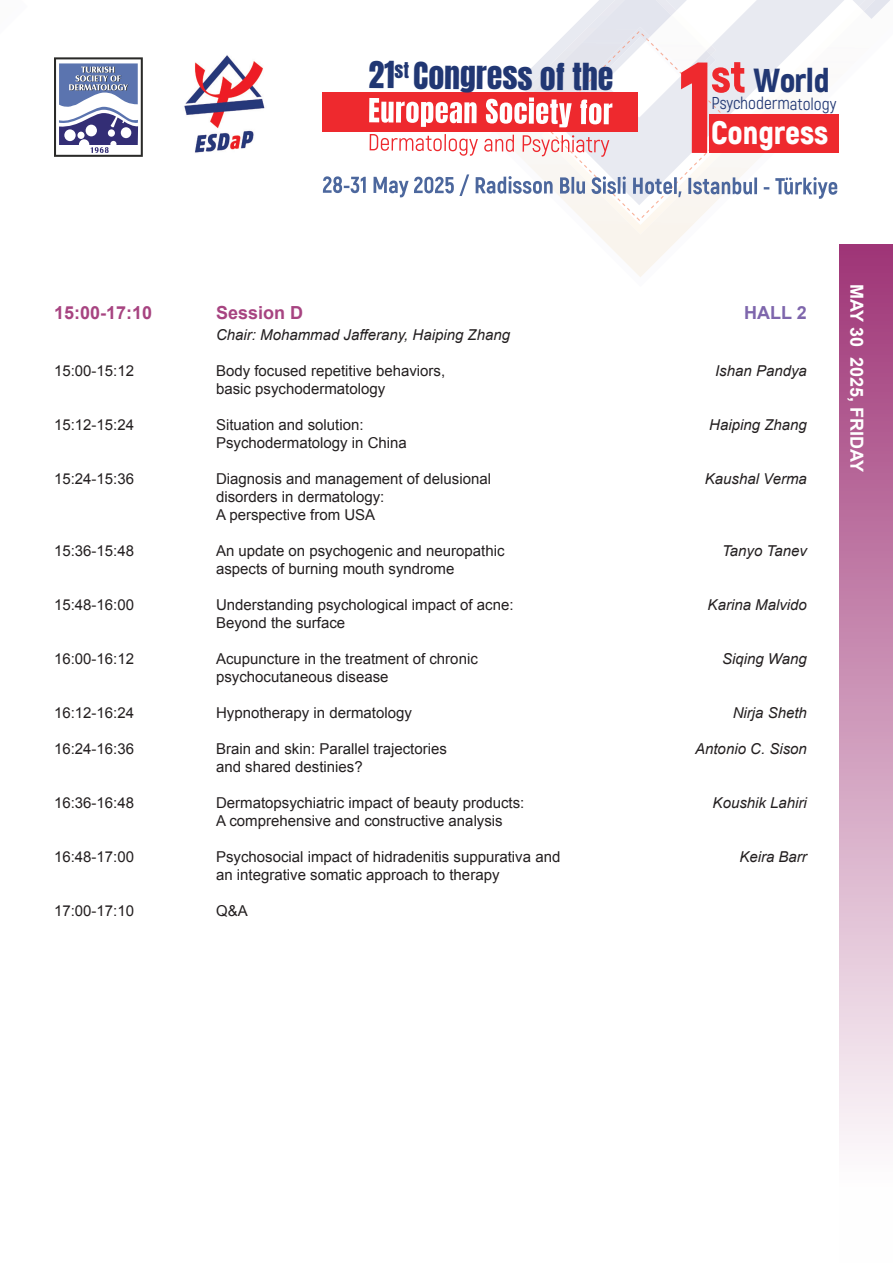
<style>
.page{position:relative;width:893px;height:1263px;background:#fff}
.page>*{position:absolute;margin:0;border:0;box-sizing:border-box;transform-origin:0 0}
.t1{font:900 33.45px "Akrobat";color:#213773}
.t2{font:900 32.55px "Akrobat";letter-spacing:-.005em;color:#fff}
.t3{font:31.8px "Anton";color:#213773}
.t4{font:700 18px "Arial";color:#a74481}
.t5{font:700 18px "Arial";color:#fff}
.t6{font:700 18px "Arial";color:#7e66ac}
.t7{font:17.25px "Akrobat";letter-spacing:-.005em;color:#213773}
.t8{font:15px "Arial";color:#231f20}
.t9{font:italic 15px "Arial";color:#231f20}
</style>
<div class="page">
<img style="left:572px;top:0;width:321px;height:115px">
<img style="left:215px;top:55px;width:50px;height:96px">
<svg style="left:323px;top:27px;width:514px;height:194px"></svg>
<svg style="left:54px;top:57px;width:161px;height:100px"></svg>
<div style="left:839px;top:244px;width:54px;height:1019px;background:linear-gradient(to bottom,#9f3577,#fff)"></div>
<h3 class="t3" style="left:368px;top:60px;width:247px">21<sup>st</sup> Congress of the</h3>
<h1 class="t1" style="left:753px;top:59px;width:78px">World</h1>
<h2 class="t2" style="left:711px;top:112px;width:119px">Congress</h2>
<p class="t7" style="left:711px;top:93px;width:127px">Psychodermatology</p>
<p class="t4" style="left:54px;top:300px;width:100px">15:00-17:10</p>
<p class="t4" style="left:216px;top:300px;width:89px">Session D</p>
<p class="t6" style="left:744px;top:300px;width:64px">HALL 2</p>
<p class="t9" style="left:216px;top:325px;width:296px">Chair: Mohammad Jafferany, Haiping Zhang</p>
<p class="t8" style="left:54px;top:361px;width:82px">15:00-15:12</p>
<p class="t8" style="left:216px;top:361px;width:231px">Body focused repetitive behaviors,</p>
<p class="t9" style="left:715px;top:361px;width:93px">Ishan Pandya</p>
<p class="t8" style="left:216px;top:379px;width:171px">basic psychodermatology</p>
<p class="t8" style="left:54px;top:415px;width:82px">15:12-15:24</p>
<p class="t8" style="left:216px;top:415px;width:149px">Situation and solution:</p>
<p class="t9" style="left:709px;top:415px;width:99px">Haiping Zhang</p>
<p class="t8" style="left:216px;top:433px;width:192px">Psychodermatology in China</p>
<p class="t8" style="left:54px;top:469px;width:82px">15:24-15:36</p>
<p class="t8" style="left:216px;top:469px;width:277px">Diagnosis and management of delusional</p>
<p class="t9" style="left:705px;top:469px;width:103px">Kaushal Verma</p>
<p class="t8" style="left:216px;top:487px;width:170px">disorders in dermatology:</p>
<p class="t8" style="left:216px;top:505px;width:161px">A perspective from USA</p>
<p class="t8" style="left:54px;top:541px;width:82px">15:36-15:48</p>
<p class="t8" style="left:216px;top:541px;width:290px">An update on psychogenic and neuropathic</p>
<p class="t9" style="left:722px;top:541px;width:86px">Tanyo Tanev</p>
<p class="t8" style="left:216px;top:559px;width:240px">aspects of burning mouth syndrome</p>
<p class="t8" style="left:54px;top:595px;width:82px">15:48-16:00</p>
<p class="t8" style="left:216px;top:595px;width:299px">Understanding psychological impact of acne:</p>
<p class="t9" style="left:708px;top:595px;width:101px">Karina Malvido</p>
<p class="t8" style="left:216px;top:613px;width:131px">Beyond the surface</p>
<p class="t8" style="left:54px;top:649px;width:82px">16:00-16:12</p>
<p class="t8" style="left:216px;top:649px;width:263px">Acupuncture in the treatment of chronic</p>
<p class="t9" style="left:722px;top:649px;width:86px">Siqing Wang</p>
<p class="t8" style="left:216px;top:667px;width:174px">psychocutaneous disease</p>
<p class="t8" style="left:54px;top:703px;width:82px">16:12-16:24</p>
<p class="t8" style="left:216px;top:703px;width:197px">Hypnotherapy in dermatology</p>
<p class="t9" style="left:733px;top:703px;width:76px">Nirja Sheth</p>
<p class="t8" style="left:54px;top:739px;width:82px">16:24-16:36</p>
<p class="t8" style="left:216px;top:739px;width:232px">Brain and skin: Parallel trajectories</p>
<p class="t9" style="left:695px;top:739px;width:113px">Antonio C. Sison</p>
<p class="t8" style="left:216px;top:757px;width:148px">and shared destinies?</p>
<p class="t8" style="left:54px;top:793px;width:82px">16:36-16:48</p>
<p class="t8" style="left:216px;top:793px;width:310px">Dermatopsychiatric impact of beauty products:</p>
<p class="t9" style="left:713px;top:793px;width:96px">Koushik Lahiri</p>
<p class="t8" style="left:216px;top:811px;width:288px">A comprehensive and constructive analysis</p>
<p class="t8" style="left:54px;top:847px;width:82px">16:48-17:00</p>
<p class="t8" style="left:216px;top:847px;width:346px">Psychosocial impact of hidradenitis suppurativa and</p>
<p class="t9" style="left:739px;top:847px;width:69px">Keira Barr</p>
<p class="t8" style="left:216px;top:865px;width:285px">an integrative somatic approach to therapy</p>
<p class="t8" style="left:54px;top:901px;width:82px">17:00-17:10</p>
<p class="t8" style="left:216px;top:901px;width:33px">Q&amp;A</p>
<p class="t5" style="left:869px;top:284px;width:190px;rotate:90deg">MAY 30 2025, FRIDAY</p>
</div>
